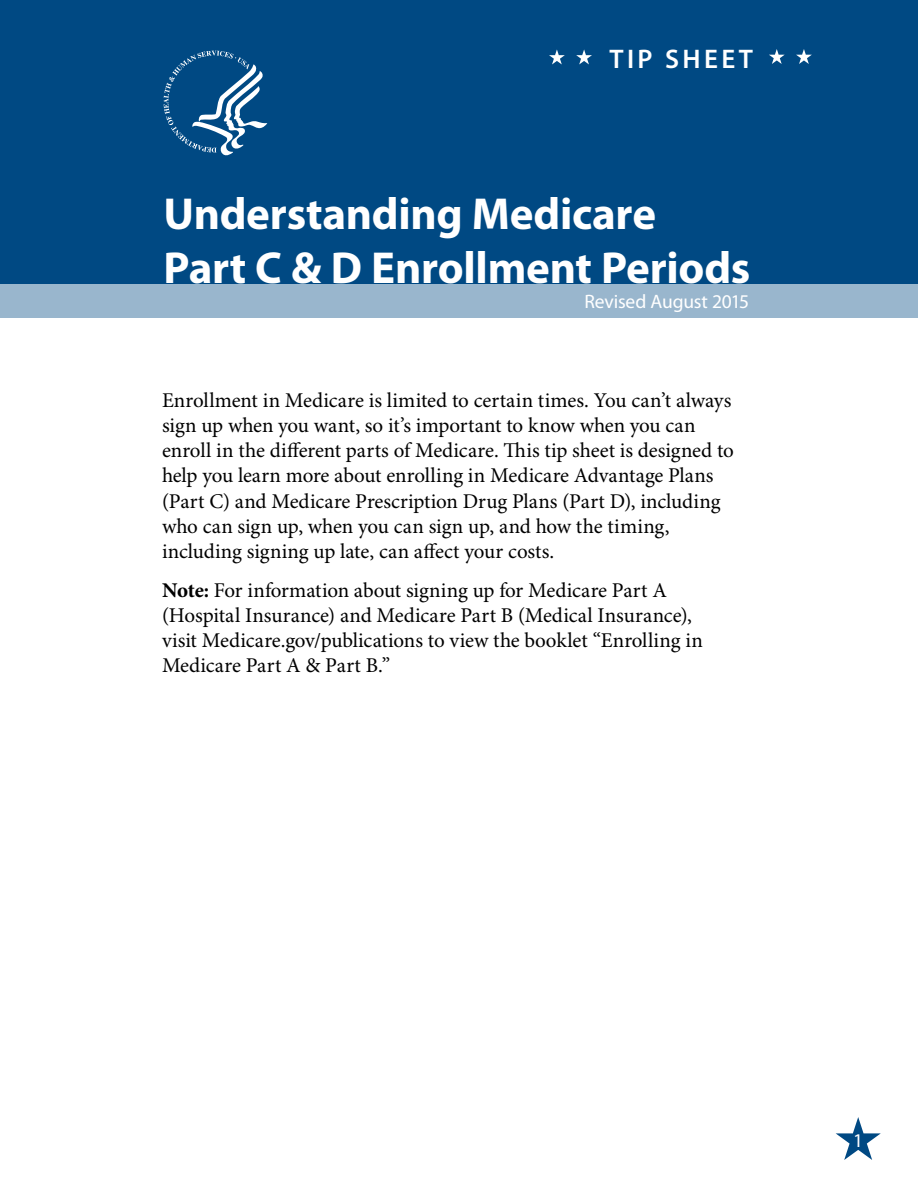
<style>
.page{position:relative;width:918px;height:1188px;background:#fff}
.page>*{position:absolute;margin:0;border:0;box-sizing:border-box;transform-origin:0 0}
.t1{font:700 45px/54px "Myriad Pro";letter-spacing:-.005em;color:#fff}
.t2{font:600 27px "Myriad Pro";letter-spacing:.125em;color:#fff}
.TEXT{font:21px/25.2px "Minion Pro";color:#000}
.t3{font:19.5px "Myriad Pro";letter-spacing:-.01em;color:#fff}
.s1{font-weight:700}
</style>
<div class="page">
<svg style="left:836px;top:1117px;width:45px;height:43px"></svg>
<div style="left:0;top:283px;width:918px;height:34px;background:#99b6cd"></div>
<div style="left:0;top:0;width:918px;height:283px;background:#004983"></div>
<svg style="left:549px;top:49px;width:43px;height:15px"></svg>
<svg style="left:769px;top:49px;width:43px;height:15px"></svg>
<svg style="left:164px;top:51px;width:103px;height:105px"></svg>
<p class="t2" style="left:610px;top:44px;width:145px">TIP SHEET</p>
<h1 class="t1" style="left:164px;top:188px;width:588px">Understanding Medicare<br>Part C &amp; D Enrollment Periods</h1>
<h1 class="t3" style="left:585px;top:291px;width:166px">Revised August 2015</h1>
<p class="TEXT" style="left:162px;top:388px;width:573px">Enrollment in Medicare is limited to certain times. You can’t always sign up when you want, so it’s important to know when you can enroll in the different parts of Medicare. This tip sheet is designed to help you learn more about enrolling in Medicare Advantage Plans (Part C) and Medicare Prescription Drug Plans (Part D), including who can sign up, when you can sign up, and how the timing, including signing up late, can affect your costs.</p>
<p class="TEXT" style="left:162px;top:578px;width:542px"><span class="s1">Note:</span> For information about signing up for Medicare Part A (Hospital Insurance) and Medicare Part B (Medical Insurance), visit Medicare.gov/publications to view the booklet “Enrolling in Medicare Part A &amp; Part B.”</p>
<p class="t3" style="left:853px;top:1130px;width:12px">1</p>
</div>
